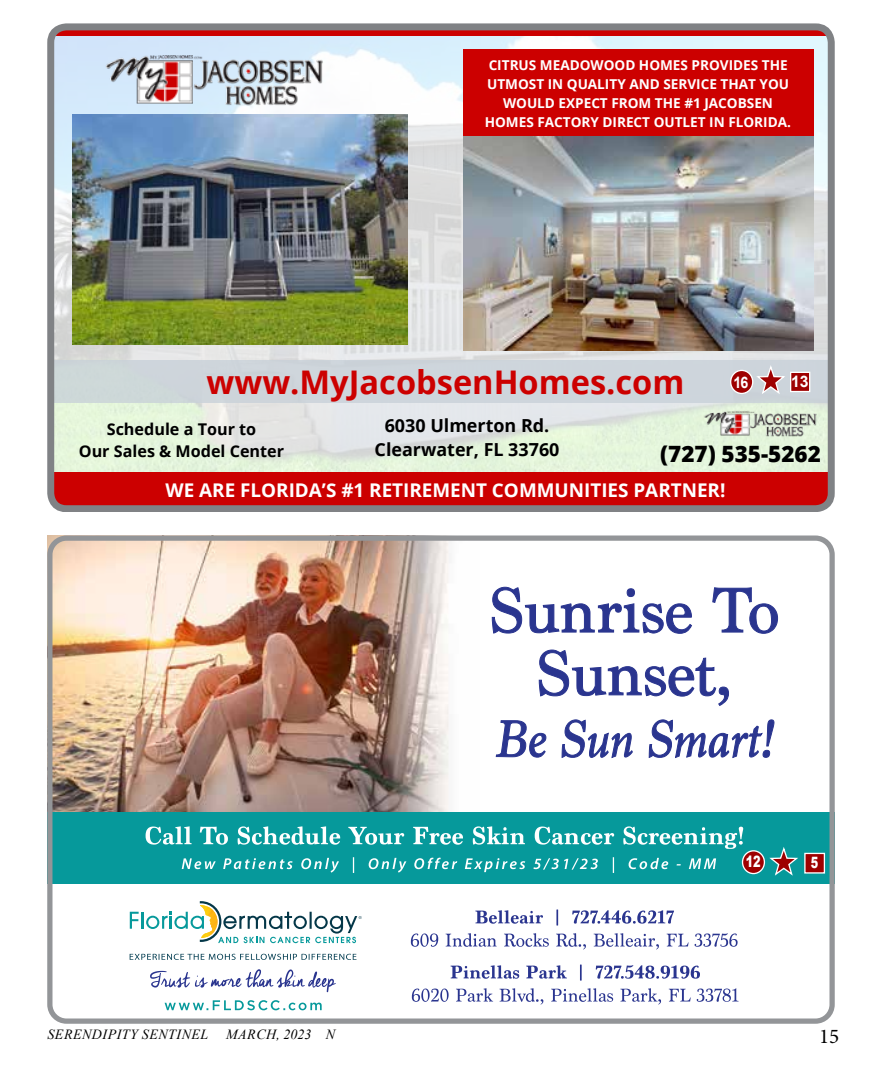
<style>
.page{position:relative;width:882px;height:1071px;background:#fff}
.page>*{position:absolute;margin:0;border:0;box-sizing:border-box;transform-origin:0 0}
.t1{font:700 32.55px "Open Sans";color:#c00}
.t2{font:800 22.4px "Open Sans";color:#000}
.t3{font:21px "Minion Pro";color:#000}
.t4{font:700 18.9px "Open Sans";color:#fff}
.t5{font:700 18.03px/24.3px "Open Sans";color:#000;text-align:center}
.t6{font:700 16.1px/22.1px "Open Sans";color:#000;text-align:center}
.t7{font:700 15.92px "Arial";color:#fff;scale:.89 1}
.t8{font:700 15.92px "Arial";color:#fff}
.t9{font:900 15.58px "Arial";color:#fff;scale:.72 1}
.t10{font:italic 14px "Times New Roman";letter-spacing:.035em;color:#000}
.t11{font:700 13.65px/19.1px "Open Sans";color:#fff;text-align:center}
</style>
<div class="page">
<img style="left:47px;top:536px;width:788px;height:488px">
<img style="left:55px;top:36px;width:772px;height:437px">
<img style="left:72px;top:114px;width:335px;height:230px">
<div style="left:463px;top:50px;width:351px;height:87px;background:#c00"></div>
<div style="left:51px;top:360px;width:780px;height:43px;background:#ced5dc"></div>
<div style="left:51px;top:473px;width:780px;height:36px;background:#c00"></div>
<img style="left:704px;top:408px;width:113px;height:30px">
<img style="left:101px;top:50px;width:226px;height:58px">
<div style="left:51px;top:29px;width:780px;height:7px;background:#c00"></div>
<img style="left:463px;top:137px;width:351px;height:213px">
<div style="left:47px;top:24px;width:788px;height:488px;border:7px solid #808285;border-radius:16px"></div>
<div style="left:791px;top:372px;width:19px;height:20px;background:#9e0000"></div>
<div style="left:790px;top:372px;width:20px;height:20px;border:1px solid #fff"></div>
<div style="left:731px;top:370px;width:22px;height:23px;background:#9e0000;border-radius:50%"></div>
<div style="left:730px;top:370px;width:23px;height:24px;border:1px solid #fff;border-radius:50%"></div>
<svg style="left:757px;top:365px;width:28px;height:29px"></svg>
<p class="t11" style="left:485px;top:55px;width:308px">CITRUS MEADOWOOD HOMES PROVIDES THE UTMOST IN QUALITY AND SERVICE THAT YOU WOULD EXPECT FROM THE #1 JACOBSEN HOMES FACTORY DIRECT OUTLET IN FLORIDA.</p>
<h1 class="t1" style="left:207px;top:359px;width:479px">www.MyJacobsenHomes.com</h1>
<p class="t6" style="left:79px;top:418px;width:207px">Schedule a Tour to<br>Our Sales &amp; Model Center</p>
<p class="t7" style="left:734px;top:371px;width:18px">16</p>
<p class="t8" style="left:791px;top:371px;width:19px">13</p>
<h3 class="t5" style="left:375px;top:413px;width:186px">6030 Ulmerton Rd.<br>Clearwater, FL 33760</h3>
<h3 class="t4" style="left:166px;top:477px;width:561px">WE ARE FLORIDA’S #1 RETIREMENT COMMUNITIES PARTNER!</h3>
<h2 class="t2" style="left:660px;top:437px;width:162px">(727) 535-5262</h2>
<p class="t9" style="left:746px;top:851px;width:22px">12</p>
<p class="t9" style="left:811px;top:851px;width:12px">5</p>
<p class="t10" style="left:47px;top:1024px;width:162px">SERENDIPITY SENTINEL</p>
<p class="t10" style="left:226px;top:1024px;width:111px">MARCH, 2023 N</p>
<h3 class="t3" style="left:819px;top:1023px;width:22px">15</h3>
</div>
